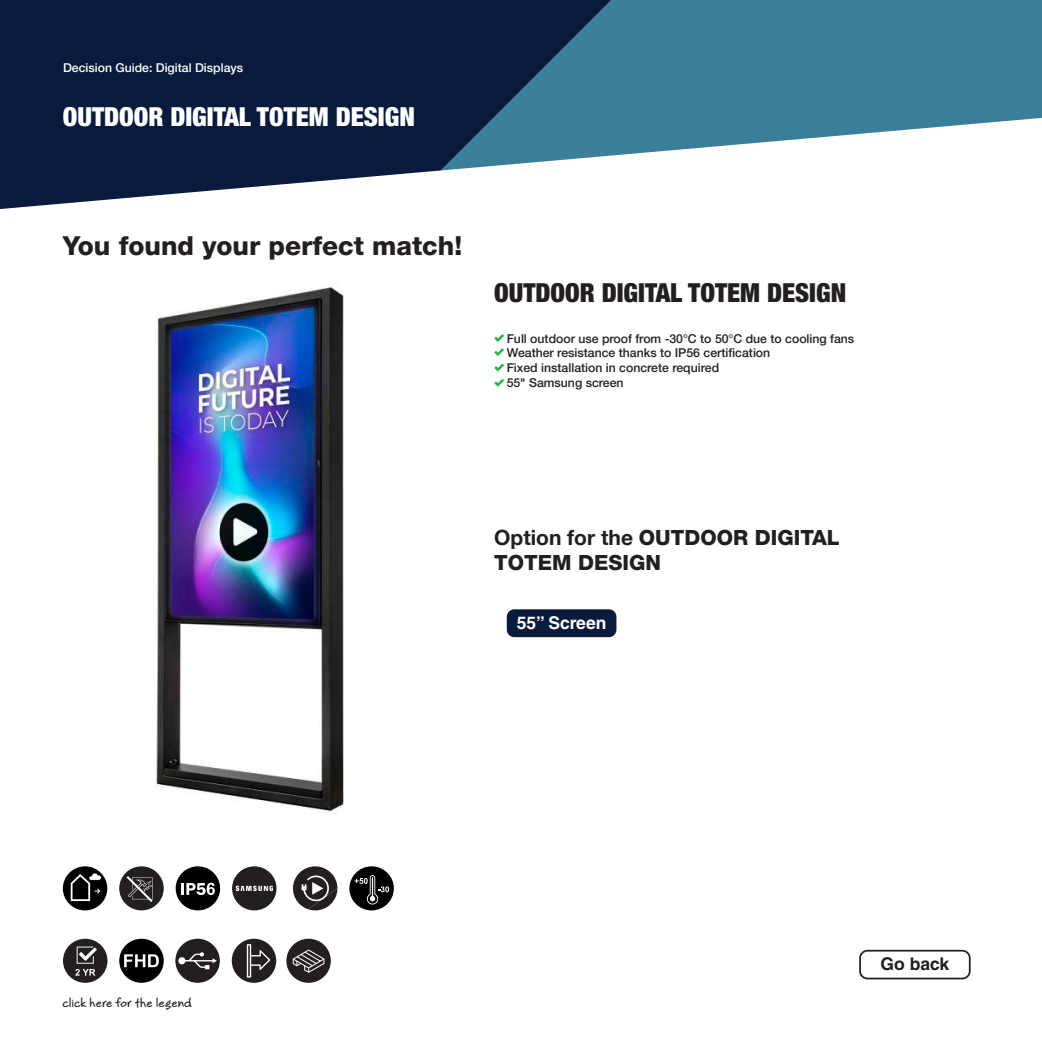
<style>
.page{position:relative;width:1042px;height:1042px;background:#fff}
.page>*{position:absolute;margin:0;border:0;box-sizing:border-box;transform-origin:0 0}
.t1{font:800 26.25px "Helvetica Neue LT Pro";color:#231f20}
.t2{font:900 condensed 26.25px "Helvetica Neue LT Pro";color:#fff}
.t3{font:900 condensed 26.25px "Helvetica Neue LT Pro";color:#231f20}
.t4{font:800 21px/25.2px "Helvetica Neue LT Pro";color:#231f20}
.t5{font:700 17.5px "Helvetica LT Std";color:#fff}
.t6{font:700 17.5px "Helvetica LT Std";color:#231f20}
.t7{font:700 14px "Bruno JB";color:#231f20}
.t8{font:500 12.25px/14.7px "Helvetica Neue LT Pro";color:#231f20}
.t9{font:500 12.25px "Helvetica Neue LT Pro";color:#fff}
.s1{font-family:"Helvetica Neue";font-weight:700}
</style>
<div class="page">
<svg style="left:0;top:0;width:446px;height:209px;background:#20304f"></svg>
<svg style="left:441px;top:0;width:601px;height:170px;background:#52849c"></svg>
<svg style="left:293px;top:866px;width:44px;height:44px"></svg>
<div style="left:175px;top:938px;width:45px;height:45px;background:#231f20;border-radius:50%"></div>
<svg style="left:178px;top:952px;width:39px;height:17px"></svg>
<div style="left:232px;top:866px;width:44px;height:44px;background:#231f20;border-radius:50%"></div>
<svg style="left:236px;top:885px;width:37px;height:6px"></svg>
<div style="left:63px;top:938px;width:44px;height:45px;background:#231f20;border-radius:50%"></div>
<svg style="left:75px;top:969px;width:20px;height:6px"></svg>
<svg style="left:77px;top:946px;width:20px;height:17px"></svg>
<div style="left:286px;top:938px;width:45px;height:45px;background:#231f20;border-radius:50%"></div>
<svg style="left:293px;top:949px;width:31px;height:23px"></svg>
<div style="left:232px;top:938px;width:44px;height:45px;background:#231f20;border-radius:50%"></div>
<svg style="left:247px;top:944px;width:23px;height:33px"></svg>
<svg style="left:494px;top:334px;width:10px;height:8px"></svg>
<svg style="left:494px;top:348px;width:10px;height:8px"></svg>
<svg style="left:494px;top:363px;width:10px;height:8px"></svg>
<svg style="left:494px;top:379px;width:10px;height:8px"></svg>
<div style="left:859px;top:950px;width:111px;height:29px;border:2px solid #231f20;border-radius:7px"></div>
<div style="left:63px;top:866px;width:44px;height:44px;background:#000;border-radius:50%"></div>
<svg style="left:71px;top:872px;width:30px;height:29px"></svg>
<div style="left:176px;top:866px;width:44px;height:44px;background:#000;border-radius:50%"></div>
<svg style="left:181px;top:882px;width:34px;height:13px"></svg>
<div style="left:119px;top:866px;width:45px;height:44px;background:#231f20;border-radius:50%"></div>
<svg style="left:127px;top:876px;width:26px;height:26px"></svg>
<img style="left:155px;top:287px;width:189px;height:524px">
<div style="left:349px;top:866px;width:45px;height:44px;background:#000;border-radius:50%"></div>
<svg style="left:355px;top:875px;width:34px;height:29px"></svg>
<div style="left:119px;top:938px;width:45px;height:45px;background:#000;border-radius:50%"></div>
<svg style="left:124px;top:954px;width:35px;height:13px"></svg>
<div style="left:507px;top:609px;width:109px;height:28px;background:#091b3d;border-radius:7px"></div>
<p class="t9" style="left:63px;top:60px;width:182px">Decision Guide: Digital Displays</p>
<h1 class="t2" style="left:63px;top:101px;width:354px">OUTDOOR DIGITAL TOTEM DESIGN</h1>
<h1 class="t1" style="left:63px;top:230px;width:401px">You found your perfect match!</h1>
<h1 class="t3" style="left:494px;top:277px;width:354px">OUTDOOR DIGITAL TOTEM DESIGN</h1>
<p class="t8" style="left:507px;top:331px;width:349px">Full outdoor use proof from -30°C to 50°C due to cooling fans Weather resistance thanks to IP56 certification<br>Fixed installation in concrete required<br>55" Samsung screen</p>
<h2 class="t4" style="left:494px;top:525px;width:347px"><span class="s1">Option for the</span> OUTDOOR DIGITAL<br>TOTEM DESIGN</h2>
<h3 class="t5" style="left:517px;top:612px;width:91px">55” Screen</h3>
<p class="t7" style="left:62px;top:993px;width:131px">click here for the legend</p>
<h3 class="t6" style="left:880px;top:953px;width:70px">Go back</h3>
</div>
